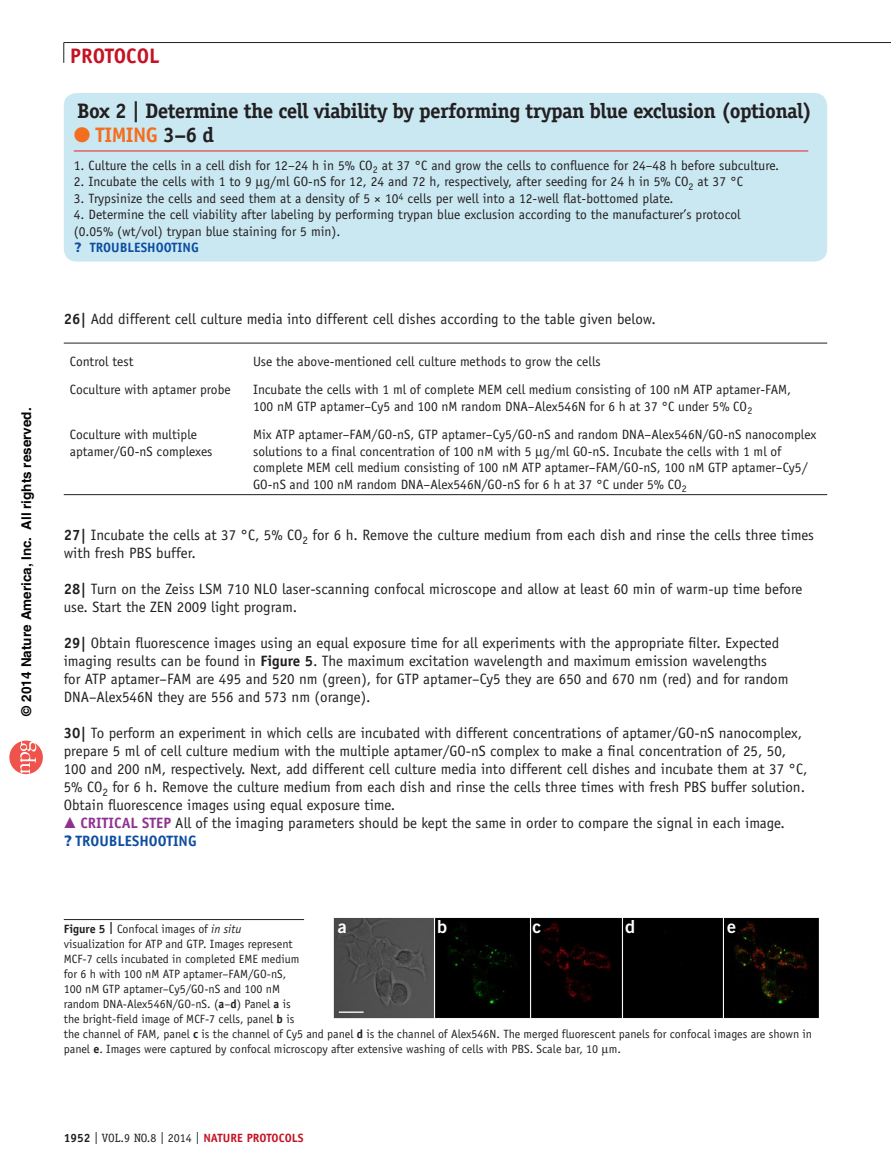
<style>
.page{position:relative;width:891px;height:1175px;background:#fff}
.page>*{position:absolute;margin:0;border:0;box-sizing:border-box;transform-origin:0 0}
.pBoxttl{font:700 21px "Officina Serif";letter-spacing:-.025em;color:#231f20}
.pBoxttl-2{font:700 21px "Officina Sans";letter-spacing:-.025em;color:#f36e21}
.t1{font:700 21px "Officina Sans";color:#c41324}
.t2{font:18px "Trade Gothic Bold Two";color:#fff}
.pParaProcedure{font:15px/18px "Officina Sans";color:#231f20}
.pParaProcedure1{font:15px "Officina Sans";color:#231f20}
.TEXT_sans_follow{font:700 15px "Officina Sans";color:#0d4da1}
.pParaProcedure1-2{font:700 15px "Officina Sans";color:#8e3292}
.pTableBody{font:13.5px/16.5px "Officina Sans";color:#231f20}
.pBox{font:13.5px/16.5px "Officina Sans";color:#231f20}
.t3{font:700 13.5px "Helvetica";color:#040503}
.pBox-2{font:700 13.5px "Officina Sans";color:#0d4da1}
.pFigureCaption_tRL{font:12px/15px "Officina Sans";color:#231f20}
.t4{font:12px "Officina Serif";color:#231f20}
.s1{font-family:"Helvetica Bold 2";font-weight:400}
.s2{font-family:"Officina Serif";color:#231f20}
.s3{font-family:"Frutiger";font-weight:900}
.s4{font-weight:700}
.s5{font-style:italic}
.s6{font-family:"Officina Sans";font-weight:700}
.s7{font-family:"Officina Sans";font-weight:700;color:#c41324}
</style>
<div class="page">
<svg style="left:9px;top:740px;width:34px;height:34px"></svg>
<svg style="left:64px;top:43px;width:1px;height:20px"></svg>
<hr style="left:64px;top:42px;width:827px;height:1px;background:#231f20">
<hr style="left:64px;top:343px;width:183px;height:1px;background:#231f20">
<hr style="left:247px;top:343px;width:580px;height:1px;background:#231f20">
<hr style="left:64px;top:494px;width:183px;height:1px;background:#231f20">
<hr style="left:247px;top:494px;width:580px;height:1px;background:#231f20">
<div style="left:64px;top:93px;width:763px;height:168px;background:#cae8f2;border-radius:13px"></div>
<hr style="left:74px;top:151px;width:734px;height:1px;background:#ee1d23">
<img style="left:334px;top:917px;width:485px;height:101px">
<hr style="left:64px;top:919px;width:240px;height:1px;background:#231f20">
<p class="t3" style="left:18px;top:715px;width:309px;rotate:-90deg">© 201<span class="s1">4</span> Nature America, Inc. All rights reserved.</p>
<h1 class="t1" style="left:70px;top:43px;width:91px">PROTOCOL</h1>
<p class="pBoxttl" style="left:77px;top:98px;width:736px">Box 2 | Determine the cell viability by performing trypan blue exclusion (optional)</p>
<p class="pBoxttl-2" style="left:74px;top:122px;width:142px">● TIMING <span class="s2">3–6 d</span></p>
<p class="pBox" style="left:74px;top:157px;width:707px">1. Culture the cells in a cell dish for 12–24 h in 5% CO<sub>2</sub> at 37 °C and grow the cells to confluence for 24–48 h before subculture.</p>
<p class="pBox" style="left:74px;top:174px;width:671px">2. Incubate the cells with 1 to 9 g/ml GO-nS for 12, 24 and 72 h, respectively, after seeding for 24 h in 5% CO<sub>2</sub> at 37 °C</p>
<p class="pBox" style="left:74px;top:190px;width:601px">3. Trypsinize the cells and seed them at a density of 5 × 10<sup>4</sup> cells per well into a 12-well flat-bottomed plate.</p>
<p class="pBox" style="left:74px;top:207px;width:668px">4. Determine the cell viability after labeling by performing trypan blue exclusion according to the manufacturer’s protocol (0.05% (wt/vol) trypan blue staining for 5 min).</p>
<p class="pBox-2" style="left:74px;top:239px;width:24px"><span class="s3">?</span> TROU</p>
<p class="pBox-2" style="left:120px;top:239px;width:81px">BLESHOOTING</p>
<p class="pParaProcedure" style="left:64px;top:310px;width:594px"><span class="s4">26|</span> Add different cell culture media into different cell dishes according to the table given below.</p>
<p class="pTableBody" style="left:70px;top:353px;width:65px">Control test</p>
<p class="pTableBody" style="left:253px;top:353px;width:349px">Use the above-mentioned cell culture methods to grow the cells</p>
<p class="pTableBody" style="left:70px;top:381px;width:162px">Coculture with aptamer probe</p>
<p class="pTableBody" style="left:253px;top:381px;width:540px">Incubate the cells with 1 ml of complete MEM cell medium consisting of 100 nM ATP aptamer-FAM,<br>100 nM GTP aptamer–Cy5 and 100 nM random DNA–Alex546N for 6 h at 37 °C under 5% CO<sub>2</sub></p>
<p class="pTableBody" style="left:70px;top:426px;width:144px">Coculture with multiple aptamer/GO-nS complexes</p>
<p class="pTableBody" style="left:253px;top:426px;width:565px">Mix ATP aptamer–FAM/GO-nS, GTP aptamer–Cy5/GO-nS and random DNA–Alex546N/GO-nS nanocomplex solutions to a final concentration of 100 nM with 5 g/ml GO-nS. Incubate the cells with 1 ml of complete MEM cell medium consisting of 100 nM ATP aptamer–FAM/GO-nS, 100 nM GTP aptamer–Cy5/ GO-nS and 100 nM random DNA–Alex546N/GO-nS for 6 h at 37 °C under 5% CO<sub>2</sub></p>
<p class="pParaProcedure" style="left:64px;top:526px;width:752px"><span class="s4">27|</span> Incubate the cells at 37 °C, 5% CO<sub>2</sub> for 6 h. Remove the culture medium from each dish and rinse the cells three times with fresh PBS buffer.</p>
<p class="pParaProcedure" style="left:64px;top:580px;width:740px"><span class="s4">28|</span> Turn on the Zeiss LSM 710 NLO laser-scanning confocal microscope and allow at least 60 min of warm-up time before use. Start the ZEN 2009 light program.</p>
<p class="pParaProcedure" style="left:64px;top:634px;width:726px"><span class="s4">29|</span> Obtain fluorescence images using an equal exposure time for all experiments with the appropriate filter. Expected imaging results can be found in <span class="s4">FIGURE 5</span>. The maximum excitation wavelength and maximum emission wavelengths<br>for ATP aptamer–FAM are 495 and 520 nm (green), for GTP aptamer–Cy5 they are 650 and 670 nm (red) and for random DNA–Alex546N they are 556 and 573 nm (orange).</p>
<p class="pParaProcedure" style="left:64px;top:724px;width:745px"><span class="s4">30|</span> To perform an experiment in which cells are incubated with different concentrations of aptamer/GO-nS nanocomplex, prepare 5 ml of cell culture medium with the multiple aptamer/GO-nS complex to make a final concentration of 25, 50, 100 and 200 nM, respectively. Next, add different cell culture media into different cell dishes and incubate them at 37 °C, 5% CO<sub>2</sub> for 6 h. Remove the culture medium from each dish and rinse the cells three times with fresh PBS buffer solution.<br>Obtain fluorescence images using equal exposure time.</p>
<p class="pParaProcedure1-2" style="left:80px;top:814px;width:43px">CRITICAL</p>
<p class="pParaProcedure1-2" style="left:142px;top:814px;width:9px">STEP</p>
<p class="pParaProcedure1" style="left:175px;top:814px;width:611px">All of the imaging parameters should be kept the same in order to compare the signal in each image.</p>
<p class="TEXT_sans_follow" style="left:64px;top:832px;width:21px"><span class="s3">?</span>TROU</p>
<p class="TEXT_sans_follow" style="left:109px;top:832px;width:89px">BLESHOOTING</p>
<p class="pFigureCaption_tRL" style="left:64px;top:921px;width:179px"><span class="s4">FIGURE 5 |</span> Confocal images of <span class="s5">in situ</span></p>
<p class="t2" style="left:338px;top:915px;width:10px">a</p>
<p class="t2" style="left:437px;top:915px;width:12px">b</p>
<p class="t2" style="left:533px;top:915px;width:10px">c</p>
<p class="t2" style="left:625px;top:915px;width:12px">d</p>
<p class="t2" style="left:727px;top:915px;width:10px">e</p>
<p class="pFigureCaption_tRL" style="left:64px;top:936px;width:750px">visualization for ATP and GTP. Images represent<br>MCF-7 cells incubated in completed EME medium<br>for 6 h with 100 nM ATP aptamer–FAM/GO-nS,<br>100 nM GTP aptamer–Cy5/GO-nS and 100 nM<br>random DNA-Alex546N/GO-nS. (<span class="s4">A</span>–<span class="s4">D</span>) Panel <span class="s4">A</span> is<br>the bright-field image of MCF-7 cells, panel <span class="s4">B</span> is<br>the channel of FAM, panel <span class="s4">C</span> is the channel of Cy5 and panel <span class="s4">D</span> is the channel of Alex546N. The merged fluorescent panels for confocal images are shown in panel <span class="s4">E</span>. Images were captured by confocal microscopy after extensive washing of cells with PBS. Scale bar, 10 m.</p>
<p class="t4" style="left:64px;top:1131px;width:241px"><span class="s6">1952</span> | VOL.9 NO.8 | 2014 | <span class="s7">NATURE PROTOCOLS</span></p>
</div>
